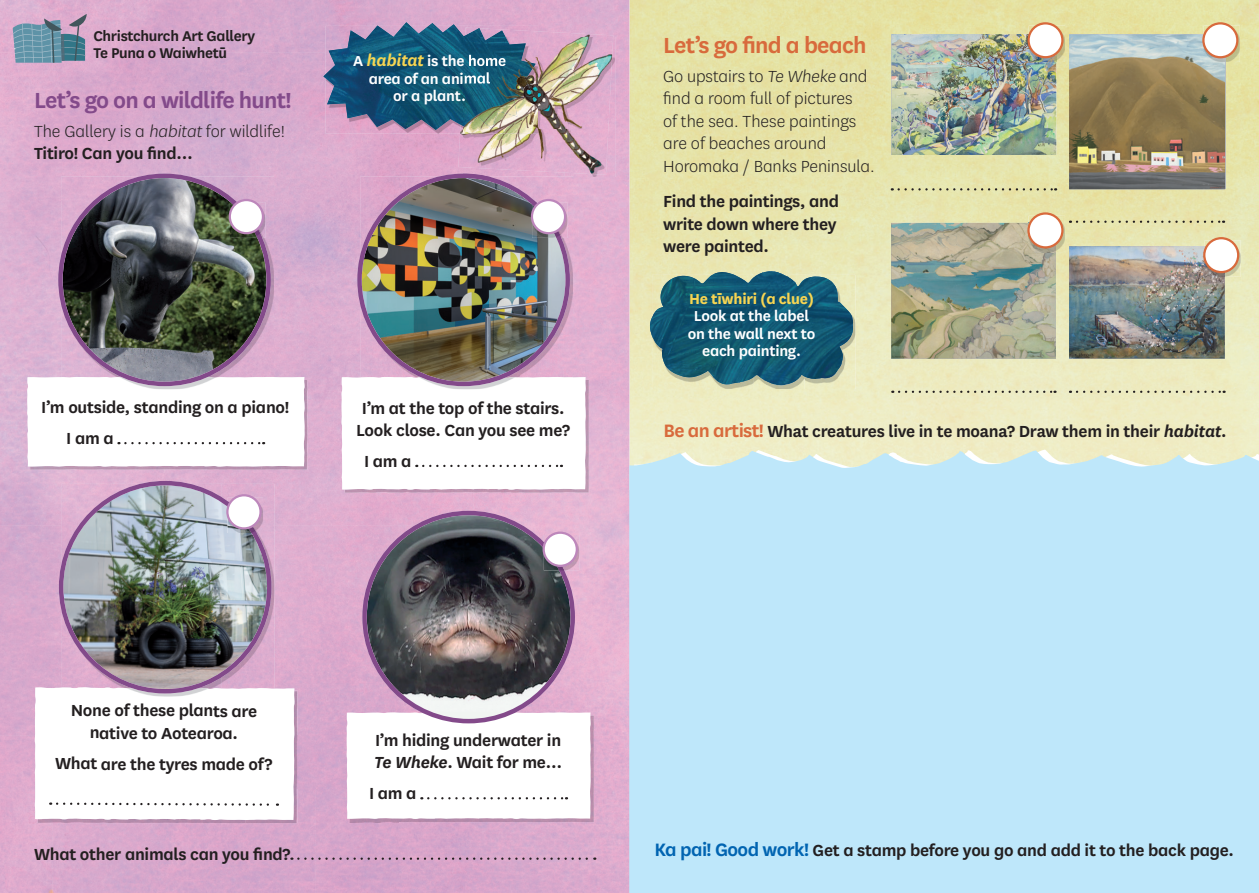
<style>
.page{position:relative;width:1259px;height:893px;background:#fff}
.page>*{position:absolute;margin:0;border:0;box-sizing:border-box;transform-origin:0 0}
.t1{font:600 25.5px "National";letter-spacing:-.03em;color:#834a8a}
.t2{font:600 25.5px "National";letter-spacing:-.03em;color:#d86a3c}
.t3{font:600 18.75px/22.5px "National";letter-spacing:-.015em;color:#231f20}
.t4{font:300 18.75px/22.5px "National";color:#231f20}
.t5{font:600 16.8px/17.5px "National";letter-spacing:-.015em;color:#fff;text-align:center}
.t6{font:700 16.8px "National";letter-spacing:-.015em;color:#f7d552}
.t7{font:600 16.5px/17.2px "National";letter-spacing:-.02em;color:#231f20}
.s1{font-style:italic;font-size:18.75px;color:#f7d552}
.s2{font-style:italic}
.s3{font-weight:600}
.s4{font-size:21px;color:#d86a3c}
.s5{font-size:21px;color:#0164b1}
</style>
<div class="page">
<img style="left:579px;top:735px;width:50px;height:158px">
<img style="left:52px;top:788px;width:527px;height:105px">
<div style="left:274px;top:683px;width:88px;height:52px;background:#d8a8cb"></div>
<div style="left:274px;top:525px;width:88px;height:158px;background:#deacce"></div>
<svg style="left:13px;top:14px;width:74px;height:49px;background:#8094aa"></svg>
<img style="left:629px;top:0;width:630px;height:450px">
<div style="left:629px;top:450px;width:630px;height:443px;background:#bee7fa"></div>
<img style="left:652px;top:385px;width:101px;height:4px">
<img style="left:804px;top:313px;width:51px;height:76px">
<img style="left:753px;top:385px;width:51px;height:4px">
<svg style="left:650px;top:271px;width:203px;height:114px;background:#38707e"></svg>
<img style="left:660px;top:271px;width:112px;height:36px">
<svg style="left:1077px;top:221px;width:147px;height:2px"></svg>
<img style="left:1069px;top:34px;width:156px;height:155px">
<img style="left:1203px;top:26px;width:36px;height:36px">
<img style="left:1203px;top:47px;width:22px;height:15px">
<div style="left:1203px;top:23px;width:34px;height:34px;background:#fff;border-radius:50%"></div>
<div style="left:1202px;top:22px;width:36px;height:36px;border:2px solid #d86a3c;border-radius:50%"></div>
<svg style="left:892px;top:188px;width:164px;height:3px"></svg>
<img style="left:891px;top:34px;width:165px;height:121px">
<img style="left:1028px;top:26px;width:37px;height:36px">
<img style="left:1028px;top:47px;width:28px;height:15px">
<div style="left:1028px;top:23px;width:34px;height:34px;background:#fff;border-radius:50%"></div>
<div style="left:1027px;top:22px;width:36px;height:36px;border:2px solid #d86a3c;border-radius:50%"></div>
<img style="left:891px;top:223px;width:164px;height:136px">
<svg style="left:899px;top:391px;width:156px;height:2px"></svg>
<img style="left:1028px;top:216px;width:37px;height:36px">
<img style="left:1028px;top:237px;width:27px;height:15px">
<div style="left:1028px;top:213px;width:34px;height:34px;background:#fff;border-radius:50%"></div>
<div style="left:1027px;top:212px;width:36px;height:36px;border:2px solid #d86a3c;border-radius:50%"></div>
<img style="left:1069px;top:246px;width:155px;height:113px">
<svg style="left:1077px;top:391px;width:147px;height:2px"></svg>
<img style="left:1204px;top:240px;width:36px;height:37px">
<img style="left:1204px;top:246px;width:20px;height:31px">
<div style="left:1204px;top:238px;width:34px;height:34px;background:#fff;border-radius:50%"></div>
<div style="left:1203px;top:237px;width:36px;height:36px;border:2px solid #d86a3c;border-radius:50%"></div>
<img style="left:540px;top:380px;width:49px;height:113px">
<img style="left:344px;top:490px;width:196px;height:3px">
<svg style="left:341px;top:377px;width:244px;height:113px"></svg>
<img style="left:570px;top:178px;width:3px;height:199px">
<img style="left:360px;top:377px;width:213px;height:12px">
<img style="left:357px;top:174px;width:213px;height:212px">
<img style="left:561px;top:202px;width:6px;height:36px">
<img style="left:532px;top:202px;width:29px;height:36px">
<div style="left:532px;top:200px;width:33px;height:33px;background:#fff;border-radius:50%"></div>
<div style="left:531px;top:199px;width:35px;height:35px;border:2px solid #bd87bb;border-radius:50%"></div>
<img style="left:262px;top:380px;width:45px;height:90px">
<svg style="left:27px;top:377px;width:277px;height:90px"></svg>
<img style="left:271px;top:177px;width:3px;height:200px">
<img style="left:61px;top:377px;width:213px;height:12px">
<svg style="left:58px;top:174px;width:213px;height:212px;background:#6b646a"></svg>
<img style="left:262px;top:202px;width:3px;height:36px">
<img style="left:230px;top:202px;width:32px;height:36px">
<div style="left:230px;top:200px;width:33px;height:33px;background:#fff;border-radius:50%"></div>
<div style="left:229px;top:199px;width:35px;height:35px;border:2px solid #bd87bb;border-radius:50%"></div>
<img style="left:349px;top:715px;width:245px;height:107px">
<svg style="left:346px;top:712px;width:245px;height:107px"></svg>
<svg style="left:362px;top:511px;width:213px;height:212px;background:#766975"></svg>
<img style="left:544px;top:535px;width:35px;height:35px">
<img style="left:544px;top:542px;width:20px;height:28px">
<div style="left:544px;top:533px;width:33px;height:33px;background:#fff;border-radius:50%"></div>
<div style="left:542px;top:532px;width:36px;height:35px;border:2px solid #bd87bb;border-radius:50%"></div>
<img style="left:246px;top:690px;width:51px;height:133px">
<img style="left:38px;top:820px;width:208px;height:3px">
<svg style="left:35px;top:687px;width:259px;height:133px"></svg>
<img style="left:272px;top:484px;width:2px;height:203px">
<img style="left:62px;top:687px;width:212px;height:9px">
<img style="left:59px;top:481px;width:213px;height:213px">
<img style="left:228px;top:498px;width:35px;height:35px">
<img style="left:228px;top:501px;width:29px;height:32px">
<div style="left:227px;top:495px;width:34px;height:33px;background:#fff;border-radius:50%"></div>
<div style="left:226px;top:494px;width:36px;height:36px;border:2px solid #bd87bb;border-radius:50%"></div>
<img style="left:565px;top:37px;width:50px;height:140px">
<img style="left:490px;top:175px;width:75px;height:2px">
<img style="left:488px;top:177px;width:85px;height:1px">
<img style="left:463px;top:175px;width:27px;height:2px">
<img style="left:536px;top:28px;width:2px;height:9px">
<img style="left:538px;top:31px;width:75px;height:98px">
<img style="left:458px;top:134px;width:5px;height:33px">
<img style="left:463px;top:129px;width:145px;height:46px">
<img style="left:536px;top:37px;width:2px;height:97px">
<img style="left:323px;top:22px;width:213px;height:112px">
<svg style="left:298px;top:857px;width:297px;height:3px"></svg>
<p class="t7" style="left:93px;top:26px;width:163px">Christchurch Art Gallery<br>Te Puna o Waiwhetū</p>
<h1 class="t2" style="left:663px;top:28px;width:205px">Let’s go find a beach</h1>
<p class="t4" style="left:663px;top:64px;width:213px">Go upstairs to Te Wheke and find a room full of pictures<br>of the sea. These paintings are of beaches around<br>Horomaka / Banks Peninsula.</p>
<p class="t3" style="left:663px;top:189px;width:177px">Find the paintings, and write down where they were painted.</p>
<p class="t5" style="left:353px;top:51px;width:155px">A <span class="s1">habitat</span> is the home area of an animal<br>or a plant.</p>
<h1 class="t1" style="left:34px;top:82px;width:259px">Let’s go on a wildlife hunt!</h1>
<p class="t4" style="left:34px;top:119px;width:252px">The Gallery is a <span class="s2">habitat</span>for wildlife!<br><span class="s3">Titiro! Can you find…</span></p>
<p class="t3" style="left:66px;top:391px;width:225px;line-height:31px;text-indent:-25px">I’m outside, standing on a piano!<br>I am a</p>
<p class="t3" style="left:356px;top:395px;width:215px">I’m at the top of the stairs.<br>Look close. Can you see me?</p>
<p class="t3" style="left:364px;top:449px;width:49px">I am a</p>
<p class="t6" style="left:689px;top:287px;width:126px">He tīwhiri (a clue)</p>
<p class="t5" style="left:687px;top:306px;width:129px">Look at the label on the wall next to each painting.</p>
<p class="t3" style="left:663px;top:419px;width:565px"><span class="s4">Be an artist!</span> What creatures live in te moana? Draw them in their <span class="s2">habitat</span>.</p>
<p class="t3" style="left:71px;top:698px;width:188px;text-align:center">None of these plants are native to Aotearoa.</p>
<p class="t3" style="left:55px;top:752px;width:219px">What are the tyres made of?</p>
<p class="t3" style="left:34px;top:842px;width:258px">What other animals can you find?</p>
<p class="t3" style="left:374px;top:728px;width:189px">I’m hiding underwater in<br><span class="s2">Te Wheke</span>. Wait for me…</p>
<p class="t3" style="left:369px;top:781px;width:49px">I am a</p>
<p class="t3" style="left:654px;top:838px;width:581px"><span class="s5">Ka pai! Good work!</span> Get a stamp before you go and add it to the back page.</p>
</div>
